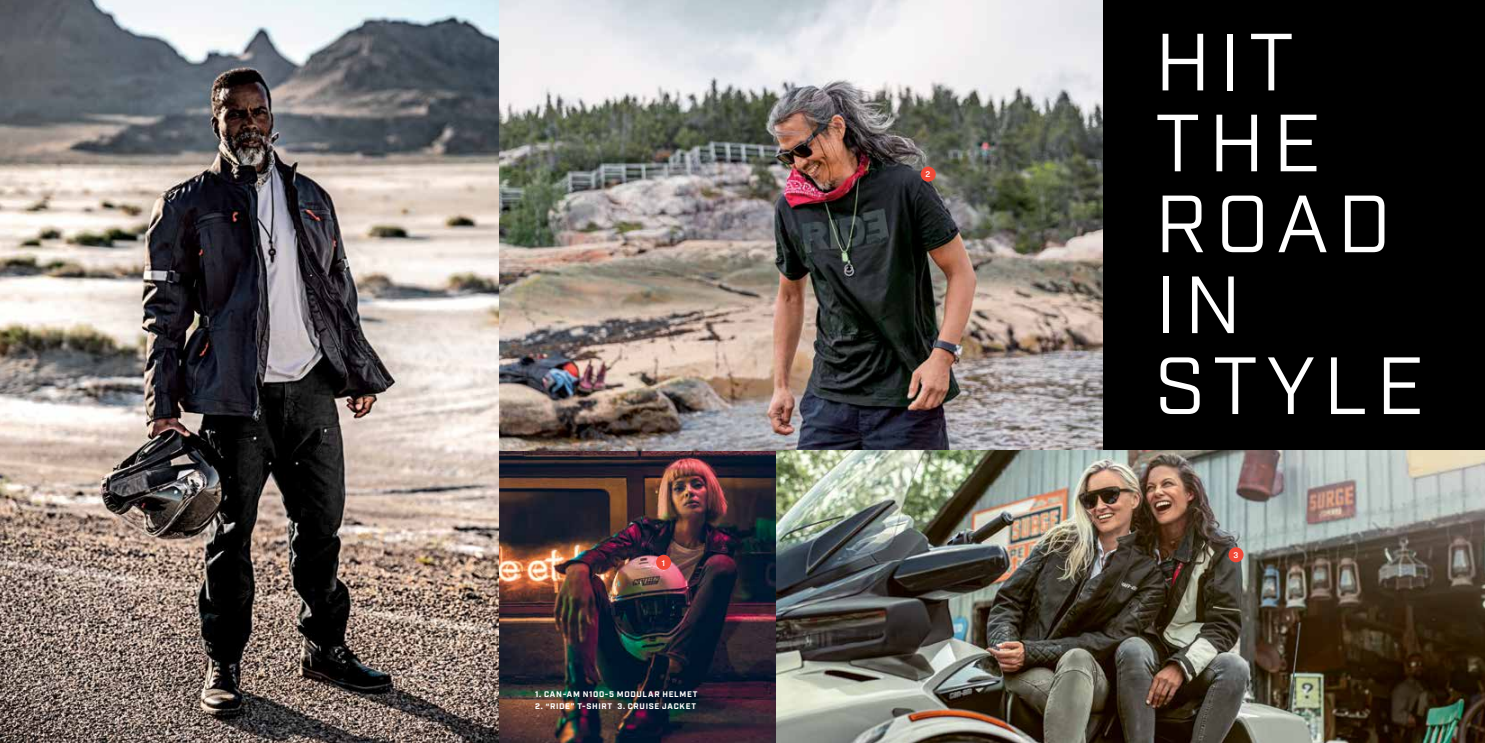
<style>
.page{position:relative;width:1485px;height:743px;background:#fff}
.page>*{position:absolute;margin:0;border:0;box-sizing:border-box;transform-origin:0 0}
.t1{font:80.88px/80.9px "Industry";letter-spacing:.1em;color:#fff}
.t2{font:500 8.5px "Neue Haas Unica W1 G";color:#fff}
.t3{font:700 8.12px "Industry";letter-spacing:.085em;color:#fff}
</style>
<div class="page">
<div style="left:742px;top:0;width:743px;height:742px;background:#000"></div>
<img style="left:499px;top:451px;width:986px;height:291px">
<img style="left:499px;top:0;width:603px;height:451px">
<img style="left:0;top:0;width:499px;height:742px">
<div style="left:656px;top:554px;width:15px;height:15px;background:#f04937;border-radius:50%"></div>
<div style="left:921px;top:166px;width:15px;height:16px;background:#f04937;border-radius:50%"></div>
<div style="left:1228px;top:547px;width:16px;height:15px;background:#f04937;border-radius:50%"></div>
<p class="t2" style="left:661px;top:556px;width:6px">1</p>
<p class="t3" style="left:535px;top:689px;width:164px">1. CAN-AM N100-5 MODULAR HELMET</p>
<p class="t3" style="left:535px;top:701px;width:162px">2. “RIDE” T-SHIRT 3. CRUISE JACKET</p>
<p class="t2" style="left:926px;top:168px;width:6px">2</p>
<h1 class="t1" style="left:1155px;top:24px;width:271px">HIT<br>THE<br>ROAD<br>IN<br>STYLE</h1>
<p class="t2" style="left:1233px;top:548px;width:6px">3</p>
</div>
